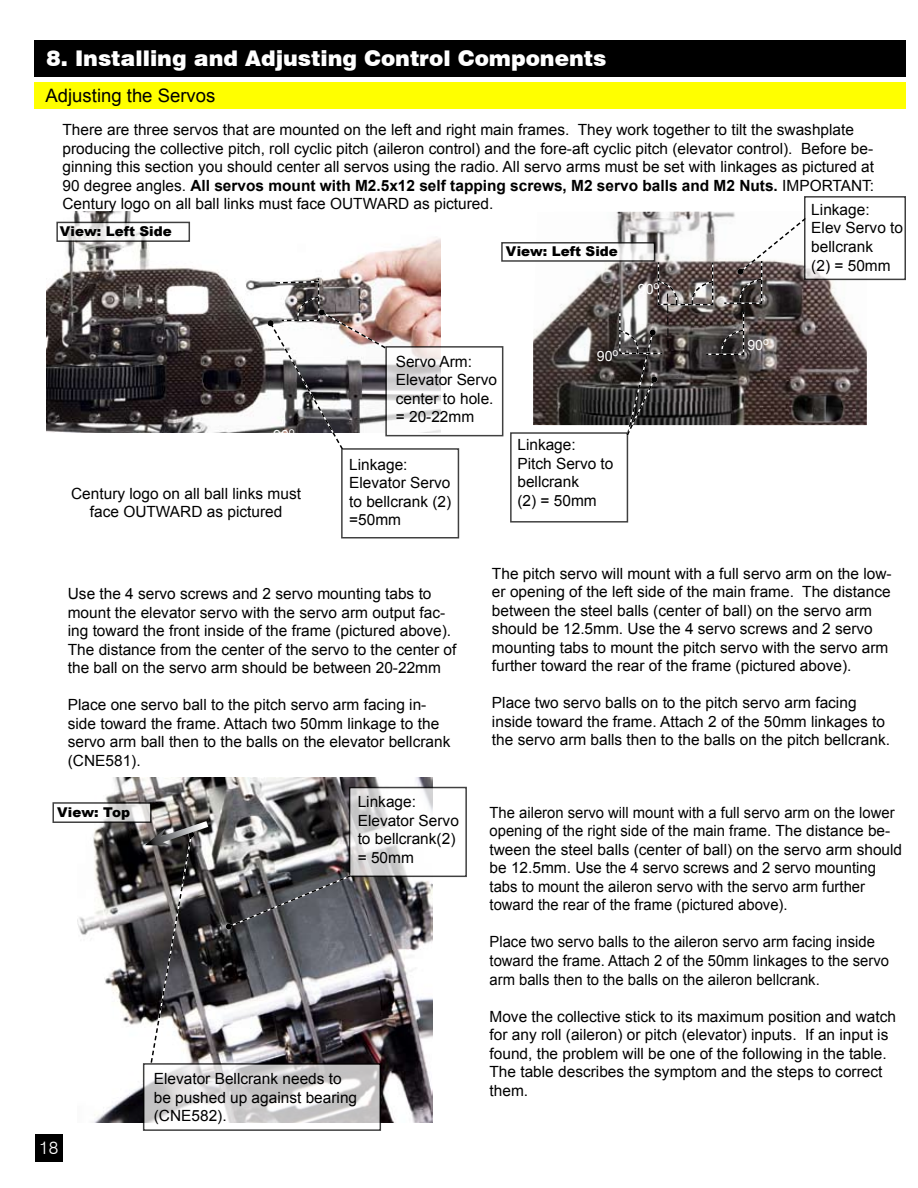
<style>
.page{position:relative;width:918px;height:1188px;background:#fff}
.page>*{position:absolute;margin:0;border:0;box-sizing:border-box;transform-origin:0 0}
.t1{font:900 21.6px "Swiss 721 BT";color:#fff}
.t2{font:18.45px "Arial";color:#000}
.t3{font:300 18px "Swiss 721 BT";color:#fff}
.t4{font:15.45px/18.5px "Arial";color:#000}
.t5{font:15.45px/18.5px "Arial";color:#000;scale:.96 1}
.t6{font:14.25px "Arial";color:#fff}
.t7{font:900 13.5px "Arial";color:#000}
.s1{font-weight:700}
</style>
<div class="page">
<img style="left:78px;top:778px;width:354px;height:344px">
<img style="left:533px;top:211px;width:334px;height:214px">
<img style="left:46px;top:211px;width:394px;height:222px">
<svg style="left:388px;top:349px;width:53px;height:84px"></svg>
<svg style="left:352px;top:790px;width:81px;height:84px"></svg>
<div style="left:349px;top:787px;width:118px;height:90px;border:2px solid #000"></div>
<svg style="left:226px;top:874px;width:126px;height:56px;background:#54555a"></svg>
<div style="left:502px;top:243px;width:153px;height:18px;background:#fff"></div>
<svg style="left:78px;top:805px;width:71px;height:15px"></svg>
<div style="left:35px;top:83px;width:871px;height:26px;background:#ff0"></div>
<div style="left:35px;top:40px;width:871px;height:37px;background:#000"></div>
<div style="left:805px;top:197px;width:100px;height:82px;background:#fff"></div>
<svg style="left:617px;top:216px;width:191px;height:221px"></svg>
<svg style="left:268px;top:277px;width:119px;height:174px"></svg>
<svg style="left:146px;top:1066px;width:232px;height:57px"></svg>
<svg style="left:145px;top:816px;width:70px;height:248px;background:#6b6869"></svg>
<svg style="left:59px;top:225px;width:128px;height:14px"></svg>
<div style="left:35px;top:1134px;width:28px;height:28px;background:#000"></div>
<h1 class="t1" style="left:47px;top:45px;width:561px">8. Installing and Adjusting Control Components</h1>
<p class="t2" style="left:46px;top:84px;width:171px">Adjusting the Servos</p>
<p class="t4" style="left:63px;top:121px;width:813px">There are three servos that are mounted on the left and right main frames. They work together to tilt the swashplate producing the collective pitch, roll cyclic pitch (aileron control) and the fore-aft cyclic pitch (elevator control). Before be&shy;ginning this section you should center all servos using the radio. All servo arms must be set with linkages as pictured at 90 degree angles. <span class="s1">All servos mount with M2.5x12 self tapping screws, M2 servo balls and M2 Nuts.</span> IMPORTANT:<br>Century logo on all ball links must face OUTWARD as pictured.</p>
<p class="t4" style="left:811px;top:200px;width:93px">Linkage:<br>Elev Servo to bellcrank<br>(2) = 50mm</p>
<p class="t7" style="left:60px;top:221px;width:113px">View: Left Side</p>
<p class="t7" style="left:506px;top:242px;width:113px">View: Left Side</p>
<p class="t6" style="left:273px;top:425px;width:23px">90<sup>o</sup></p>
<p class="t4" style="left:71px;top:484px;width:231px;text-align:center">Century logo on all ball links must face OUTWARD as pictured</p>
<p class="t6" style="left:638px;top:279px;width:23px">90<sup>o</sup></p>
<p class="t4" style="left:396px;top:352px;width:103px">Servo Arm:<br>Elevator Servo center to hole. = 20-22mm</p>
<p class="t4" style="left:349px;top:455px;width:104px">Linkage:<br>Elevator Servo to bellcrank (2) =50mm</p>
<p class="t6" style="left:597px;top:347px;width:23px">90<sup>o</sup></p>
<p class="t4" style="left:517px;top:436px;width:98px">Linkage:<br>Pitch Servo to bellcrank<br>(2) = 50mm</p>
<p class="t6" style="left:747px;top:335px;width:23px">90<sup>o</sup></p>
<p class="t4" style="left:68px;top:585px;width:390px">Use the 4 servo screws and 2 servo mounting tabs to mount the elevator servo with the servo arm output fac&shy;ing toward the front inside of the frame (pictured above).<br>The distance from the center of the servo to the center of the ball on the servo arm should be between 20-22mm</p>
<p class="t4" style="left:68px;top:696px;width:384px">Place one servo ball to the pitch servo arm facing in&shy;side toward the frame. Attach two 50mm linkage to the servo arm ball then to the balls on the elevator bellcrank (CNE581).</p>
<p class="t7" style="left:57px;top:803px;width:74px">View: Top</p>
<p class="t4" style="left:358px;top:793px;width:103px">Linkage:<br>Elevator Servo to bellcrank(2) = 50mm</p>
<p class="t3" style="left:39px;top:1137px;width:21px">18</p>
<p class="t4" style="left:154px;top:1070px;width:205px">Elevator Bellcrank needs to be pushed up against bearing (CNE582).</p>
<p class="t4" style="left:492px;top:564px;width:401px">The pitch servo will mount with a full servo arm on the low&shy;er opening of the left side of the main frame. The distance between the steel balls (center of ball) on the servo arm should be 12.5mm. Use the 4 servo screws and 2 servo mounting tabs to mount the pitch servo with the servo arm further toward the rear of the frame (pictured above).</p>
<p class="t4" style="left:492px;top:694px;width:400px">Place two servo balls on to the pitch servo arm facing inside toward the frame. Attach 2 of the 50mm linkages to the servo arm balls then to the balls on the pitch bellcrank.</p>
<p class="t5" style="left:490px;top:803px;width:431px">The aileron servo will mount with a full servo arm on the lower opening of the right side of the main frame. The distance be&shy;tween the steel balls (center of ball) on the servo arm should be 12.5mm. Use the 4 servo screws and 2 servo mounting tabs to mount the aileron servo with the servo arm further toward the rear of the frame (pictured above).</p>
<p class="t5" style="left:490px;top:933px;width:418px">Place two servo balls to the aileron servo arm facing inside toward the frame. Attach 2 of the 50mm linkages to the servo arm balls then to the balls on the aileron bellcrank.</p>
<p class="t4" style="left:490px;top:1007px;width:408px">Move the collective stick to its maximum position and watch for any roll (aileron) or pitch (elevator) inputs. If an input is found, the problem will be one of the following in the table.<br>The table describes the symptom and the steps to correct them.</p>
</div>
